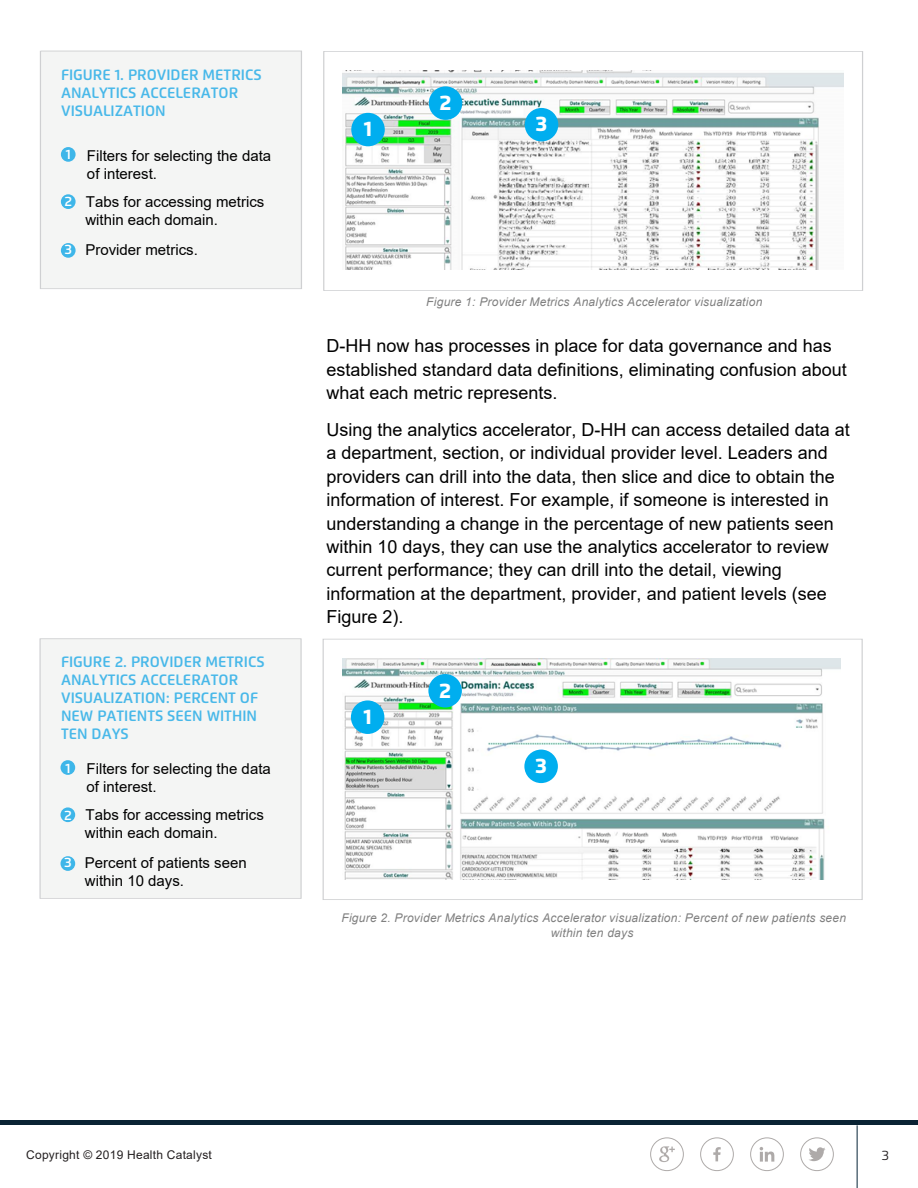
<style>
.page{position:relative;width:918px;height:1188px;background:#fff}
.page>*{position:absolute;margin:0;border:0;box-sizing:border-box;transform-origin:0 0}
.t1{font:800 21px "Flexo";color:#fff}
.t2{font:18px/23.4px "Arial";color:#000}
.t3{font:15px/18px "Arial";color:#000}
.t4{font:600 15px/18px "Flexo";color:#48b8e9}
.t5{font:600 13.5px "Flexo";color:#fff}
.t6{font:13.5px "Flexo";color:#231f20}
.t7{font:italic 12px/14.4px "Arial";letter-spacing:.02em;color:#808080;text-align:center}
.t8{font:12px "Arial";letter-spacing:.02em;color:#231f20}
</style>
<div class="page">
<img style="left:343px;top:659px;width:497px;height:220px">
<img style="left:342px;top:71px;width:502px;height:198px">
<svg style="left:659px;top:1146px;width:16px;height:16px"></svg>
<div style="left:650px;top:1137px;width:34px;height:34px;border:1px solid #aeaaa9;border-radius:50%"></div>
<hr style="left:857px;top:1125px;width:1px;height:63px;background:#062437">
<div style="left:0;top:1120px;width:918px;height:5px;background:#0a2334"></div>
<svg style="left:809px;top:1147px;width:17px;height:14px"></svg>
<div style="left:800px;top:1137px;width:34px;height:34px;border:1px solid #aeaaa9;border-radius:50%"></div>
<svg style="left:713px;top:1147px;width:8px;height:14px"></svg>
<div style="left:700px;top:1137px;width:34px;height:34px;border:1px solid #aeaaa9;border-radius:50%"></div>
<svg style="left:760px;top:1147px;width:14px;height:15px"></svg>
<div style="left:750px;top:1137px;width:34px;height:34px;border:1px solid #aeaaa9;border-radius:50%"></div>
<div style="left:324px;top:51px;width:539px;height:240px;border:1px solid #cfd0d2"></div>
<div style="left:41px;top:51px;width:260px;height:238px;background:#f4f5f4"></div>
<div style="left:61px;top:147px;width:15px;height:15px;background:#3eb6e9;border-radius:50%"></div>
<div style="left:61px;top:194px;width:15px;height:15px;background:#3eb6e9;border-radius:50%"></div>
<div style="left:61px;top:243px;width:15px;height:15px;background:#3eb6e9;border-radius:50%"></div>
<div style="left:40px;top:51px;width:262px;height:238px;border:1px solid #cfd0d2"></div>
<div style="left:351px;top:113px;width:34px;height:33px;background:#00aeef;border-radius:50%"></div>
<div style="left:429px;top:86px;width:33px;height:34px;background:#00aeef;border-radius:50%"></div>
<div style="left:525px;top:108px;width:33px;height:33px;background:#00aeef;border-radius:50%"></div>
<div style="left:323px;top:639px;width:539px;height:261px;border:1px solid #cfd0d2"></div>
<div style="left:41px;top:638px;width:260px;height:260px;background:#f4f5f4"></div>
<div style="left:61px;top:760px;width:14px;height:15px;background:#3eb6e9;border-radius:50%"></div>
<div style="left:61px;top:807px;width:14px;height:15px;background:#3eb6e9;border-radius:50%"></div>
<div style="left:61px;top:856px;width:14px;height:15px;background:#3eb6e9;border-radius:50%"></div>
<div style="left:40px;top:639px;width:261px;height:260px;border:1px solid #cfd0d2"></div>
<div style="left:351px;top:700px;width:33px;height:34px;background:#00aeef;border-radius:50%"></div>
<div style="left:428px;top:674px;width:34px;height:34px;background:#00aeef;border-radius:50%"></div>
<div style="left:524px;top:750px;width:34px;height:33px;background:#00aeef;border-radius:50%"></div>
<p class="t4" style="left:61px;top:65px;width:202px">FIGURE 1. PROVIDER METRICS<br>ANALYTICS ACCELERATOR<br>VISUALIZATION</p>
<p class="t5" style="left:66px;top:147px;width:6px">1</p>
<p class="t5" style="left:64px;top:193px;width:9px">2</p>
<p class="t5" style="left:64px;top:241px;width:9px">3</p>
<p class="t3" style="left:87px;top:146px;width:186px">Filters for selecting the data of interest.</p>
<p class="t3" style="left:85px;top:193px;width:181px">Tabs for accessing metrics within each domain.</p>
<p class="t3" style="left:85px;top:240px;width:114px">Provider metrics.</p>
<p class="t1" style="left:364px;top:116px;width:10px">1</p>
<p class="t1" style="left:439px;top:90px;width:14px">2</p>
<p class="t1" style="left:536px;top:111px;width:13px">3</p>
<p class="t7" style="left:426px;top:294px;width:338px">Figure 1: Provider Metrics Analytics Accelerator visualization</p>
<p class="t2" style="left:326px;top:334px;width:522px">D-HH now has processes in place for data governance and has established standard data definitions, eliminating confusion about what each metric represents.</p>
<p class="t2" style="left:326px;top:418px;width:525px">Using the analytics accelerator, D-HH can access detailed data at a department, section, or individual provider level. Leaders and providers can drill into the data, then slice and dice to obtain the information of interest. For example, if someone is interested in understanding a change in the percentage of new patients seen within 10 days, they can use the analytics accelerator to review current performance; they can drill into the detail, viewing information at the department, provider, and patient levels (see Figure 2).</p>
<p class="t4" style="left:61px;top:653px;width:205px">FIGURE 2. PROVIDER METRICS<br>ANALYTICS ACCELERATOR<br>VISUALIZATION: PERCENT OF<br>NEW PATIENTS SEEN WITHIN<br>TEN DAYS</p>
<p class="t5" style="left:65px;top:760px;width:6px">1</p>
<p class="t5" style="left:64px;top:807px;width:9px">2</p>
<p class="t5" style="left:64px;top:854px;width:9px">3</p>
<p class="t1" style="left:439px;top:677px;width:14px">2</p>
<p class="t1" style="left:363px;top:704px;width:10px">1</p>
<p class="t3" style="left:87px;top:759px;width:186px">Filters for selecting the data</p>
<p class="t1" style="left:535px;top:753px;width:13px">3</p>
<p class="t3" style="left:86px;top:772px;width:180px;line-height:28.7px">of interest.<br>Tabs for accessing metrics</p>
<p class="t3" style="left:85px;top:818px;width:163px;line-height:29.5px">within each domain.<br>Percent of patients seen</p>
<p class="t3" style="left:85px;top:872px;width:101px">within 10 days.</p>
<p class="t7" style="left:341px;top:911px;width:506px">Figure 2. Provider Metrics Analytics Accelerator visualization: Percent of new patients seen within ten days</p>
<p class="t8" style="left:26px;top:1146px;width:187px">Copyright © 2019 Health Catalyst</p>
<p class="t6" style="left:882px;top:1147px;width:9px">3</p>
</div>
